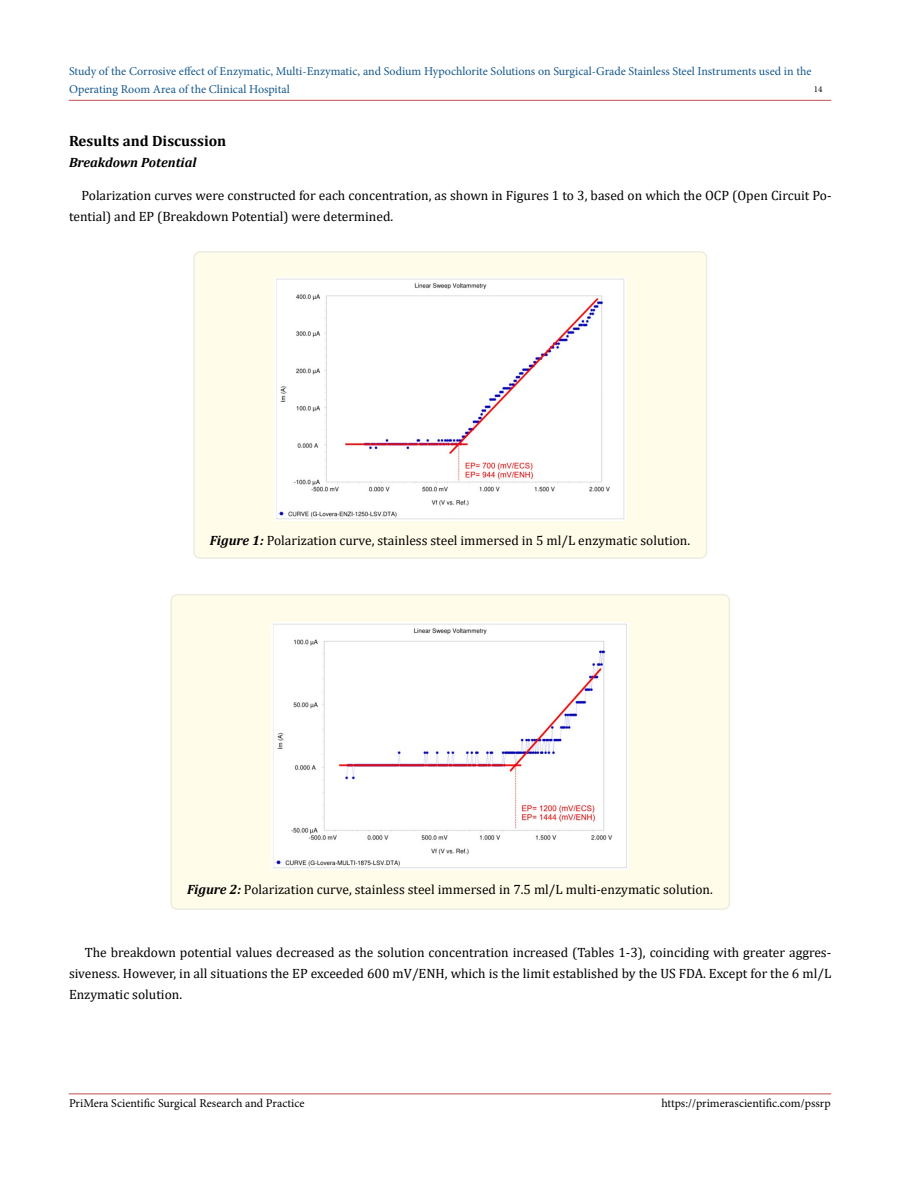
<style>
.page{position:relative;width:900px;height:1188px;background:#fff}
.page>*{position:absolute;margin:0;border:0;box-sizing:border-box;transform-origin:0 0}
.t1{font:700 15px "Cambria";color:#000}
.t2{font:13.5px/21px "Cambria";color:#000}
.t3{font:italic 700 13.5px "Cambria";color:#000}
.t4{font:12px/18px "Minion Pro";color:#15588c}
.t5{font:12px "Minion Pro";color:#000}
.t6{font:9px "Minion Pro";color:#000}
.s1{font-weight:700;font-style:italic}
</style>
<div class="page">
<hr style="left:69px;top:100px;width:762px;height:1px;background:#c0504d">
<hr style="left:69px;top:1094px;width:762px;height:1px;background:#c0504d">
<div style="left:194px;top:252px;width:512px;height:306px;background:#fffde9;border-radius:6px"></div>
<div style="left:193px;top:251px;width:514px;height:308px;border:2px solid #eeece1;border-radius:6px"></div>
<img style="left:275px;top:277px;width:350px;height:244px">
<div style="left:171px;top:595px;width:558px;height:314px;background:#fffde9;border-radius:6px"></div>
<div style="left:170px;top:594px;width:560px;height:316px;border:2px solid #eeece1;border-radius:6px"></div>
<img style="left:272px;top:622px;width:356px;height:247px">
<p class="t4" style="left:69px;top:63px;width:744px">Study of the Corrosive effect of Enzymatic, Multi-Enzymatic, and Sodium Hypochlorite Solutions on Surgical-Grade Stainless Steel Instruments used in the<br>Operating Room Area of the Clinical Hospital</p>
<p class="t6" style="left:814px;top:83px;width:10px">14</p>
<p class="t1" style="left:69px;top:130px;width:159px">Results and Discussion</p>
<p class="t3" style="left:69px;top:153px;width:129px">Breakdown Potential</p>
<p class="t2" style="left:69px;top:185px;width:764px;text-indent:12px">Polarization curves were constructed for each concentration, as shown in Figures 1 to 3, based on which the OCP (Open Circuit Po&shy;tential) and EP (Breakdown Potential) were determined.</p>
<p class="t2" style="left:210px;top:530px;width:482px"><span class="s1">Figure 1:</span> Polarization curve, stainless steel immersed in 5 ml/L enzymatic solution.</p>
<p class="t2" style="left:187px;top:879px;width:527px"><span class="s1">Figure 2:</span> Polarization curve, stainless steel immersed in 7.5 ml/L multi-enzymatic solution.</p>
<p class="t2" style="left:69px;top:942px;width:764px;text-align:justify;text-indent:16px">The breakdown potential values decreased as the solution concentration increased (Tables 1-3), coinciding with greater aggres&shy;siveness. However, in all situations the EP exceeded 600 mV/ENH, which is the limit established by the US FDA. Except for the 6 ml/L Enzymatic solution.</p>
<p class="t5" style="left:69px;top:1095px;width:237px">PriMera Scientific Surgical Research and Practice</p>
<p class="t5" style="left:661px;top:1095px;width:171px">https://primerascientific.com/pssrp</p>
</div>
